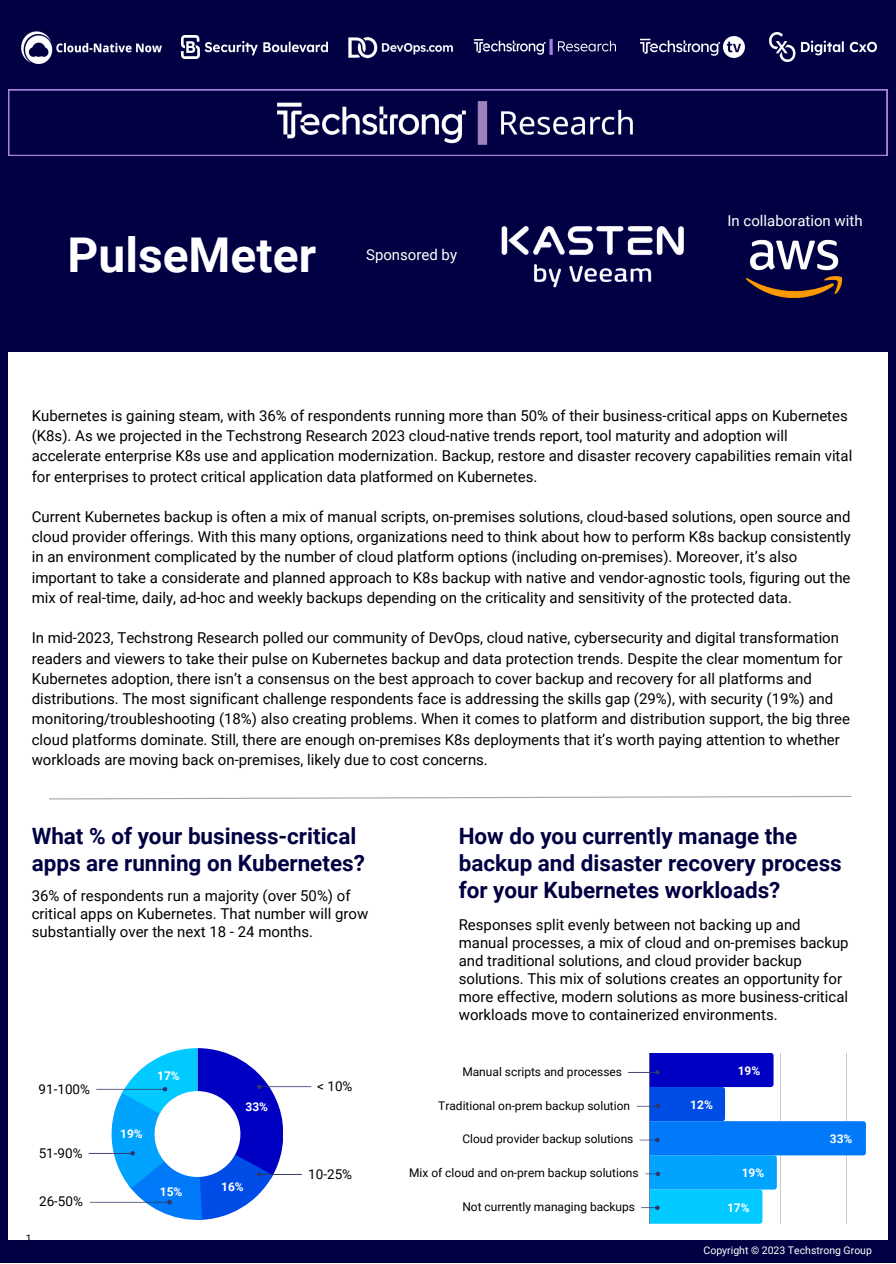
<style>
.page{position:relative;width:896px;height:1264px;background:#fff}
.page>*{position:absolute;margin:0;border:0;box-sizing:border-box;transform-origin:0 0}
.t1{font:700 48px "Roboto";color:#fff}
.t2{font:700 22.5px/27px "Roboto";color:#000042}
.t3{font:15px/20.2px "Roboto";color:#000}
.t4{font:15px "Roboto";color:#fff}
.t5{font:13.5px "Roboto";color:#000}
.t6{font:12px "Roboto";color:#000}
.t7{font:700 12px "Roboto";color:#fff}
.t8{font:10.5px "Roboto";color:#fff}
.t9{font:10.5px "Roboto";color:#000}
</style>
<div class="page">
<div style="left:0;top:0;width:895px;height:1262px;background:#000042"></div>
<div style="left:8px;top:352px;width:879px;height:887px;background:#fff"></div>
<img style="left:474px;top:39px;width:141px;height:16px">
<img style="left:348px;top:37px;width:106px;height:22px">
<img style="left:769px;top:32px;width:107px;height:29px">
<img style="left:641px;top:36px;width:104px;height:22px">
<img style="left:182px;top:36px;width:145px;height:23px">
<img style="left:21px;top:32px;width:141px;height:31px">
<svg style="left:8px;top:90px;width:879px;height:66px"></svg>
<img style="left:277px;top:101px;width:355px;height:43px">
<svg style="left:49px;top:796px;width:803px;height:4px"></svg>
<hr style="left:90px;top:1201px;width:77px;height:1px;background:#31356d">
<hr style="left:96px;top:1088px;width:67px;height:1px;background:#31356d">
<hr style="left:89px;top:1152px;width:41px;height:1px;background:#31356d">
<hr style="left:261px;top:1086px;width:50px;height:1px;background:#31356d">
<hr style="left:261px;top:1173px;width:41px;height:1px;background:#31356d">
<svg style="left:112px;top:1048px;width:171px;height:171px"></svg>
<img style="left:501px;top:226px;width:183px;height:62px">
<img style="left:746px;top:239px;width:97px;height:59px">
<svg style="left:628px;top:1053px;width:238px;height:170px"></svg>
<p class="t1" style="left:68px;top:227px;width:250px">PulseMeter</p>
<p class="t4" style="left:366px;top:246px;width:92px">Sponsored by</p>
<p class="t4" style="left:727px;top:212px;width:137px">In collaboration with</p>
<p class="t3" style="left:32px;top:405px;width:822px">Kubernetes is gaining steam, with 36% of respondents running more than 50% of their business-critical apps on Kubernetes (K8s). As we projected in the Techstrong Research 2023 cloud-native trends report, tool maturity and adoption will accelerate enterprise K8s use and application modernization. Backup, restore and disaster recovery capabilities remain vital for enterprises to protect critical application data platformed on Kubernetes.</p>
<p class="t3" style="left:32px;top:506px;width:821px">Current Kubernetes backup is often a mix of manual scripts, on-premises solutions, cloud-based solutions, open source and cloud provider offerings. With this many options, organizations need to think about how to perform K8s backup consistently in an environment complicated by the number of cloud platform options (including on-premises). Moreover, it’s also important to take a considerate and planned approach to K8s backup with native and vendor-agnostic tools, figuring out the mix of real-time, daily, ad-hoc and weekly backups depending on the criticality and sensitivity of the protected data.</p>
<p class="t3" style="left:32px;top:628px;width:820px">In mid-2023, Techstrong Research polled our community of DevOps, cloud native, cybersecurity and digital transformation readers and viewers to take their pulse on Kubernetes backup and data protection trends. Despite the clear momentum for Kubernetes adoption, there isn’t a consensus on the best approach to cover backup and recovery for all platforms and distributions. The most significant challenge respondents face is addressing the skills gap (29%), with security (19%) and monitoring/troubleshooting (18%) also creating problems. When it comes to platform and distribution support, the big three cloud platforms dominate. Still, there are enough on-premises K8s deployments that it’s worth paying attention to whether workloads are moving back on-premises, likely due to cost concerns.</p>
<p class="t2" style="left:32px;top:823px;width:335px">What % of your business-critical apps are running on Kubernetes?</p>
<p class="t2" style="left:459px;top:823px;width:384px">How do you currently manage the backup and disaster recovery process for your Kubernetes workloads?</p>
<p class="t3" style="left:32px;top:886px;width:338px;line-height:18px">36% of respondents run a majority (over 50%) of critical apps on Kubernetes. That number will grow substantially over the next 18 - 24 months.</p>
<p class="t3" style="left:459px;top:916px;width:391px;line-height:18px">Responses split evenly between not backing up and manual processes, a mix of cloud and on-premises backup and traditional solutions, and cloud provider backup solutions. This mix of solutions creates an opportunity for more effective, modern solutions as more business-critical workloads move to containerized environments.</p>
<p class="t5" style="left:39px;top:1080px;width:53px">91-100%</p>
<p class="t5" style="left:39px;top:1145px;width:45px">51-90%</p>
<p class="t5" style="left:39px;top:1193px;width:45px">26-50%</p>
<p class="t9" style="left:26px;top:1232px;width:7px">1</p>
<p class="t7" style="left:157px;top:1068px;width:24px">17%</p>
<p class="t7" style="left:120px;top:1126px;width:24px">19%</p>
<p class="t7" style="left:160px;top:1184px;width:24px">15%</p>
<p class="t7" style="left:245px;top:1099px;width:24px">33%</p>
<p class="t7" style="left:221px;top:1180px;width:24px">16%</p>
<p class="t5" style="left:317px;top:1078px;width:37px">&lt; 10%</p>
<p class="t5" style="left:308px;top:1166px;width:45px">10-25%</p>
<p class="t6" style="left:462px;top:1064px;width:161px">Manual scripts and processes</p>
<p class="t7" style="left:737px;top:1063px;width:24px">19%</p>
<p class="t6" style="left:438px;top:1098px;width:193px">Traditional on-prem backup solution</p>
<p class="t7" style="left:690px;top:1097px;width:24px">12%</p>
<p class="t6" style="left:462px;top:1132px;width:173px">Cloud provider backup solutions</p>
<p class="t7" style="left:830px;top:1132px;width:24px">33%</p>
<p class="t6" style="left:409px;top:1165px;width:231px">Mix of cloud and on-prem backup solutions</p>
<p class="t6" style="left:462px;top:1199px;width:174px">Not currently managing backups</p>
<p class="t7" style="left:742px;top:1166px;width:24px">19%</p>
<p class="t7" style="left:727px;top:1200px;width:24px">17%</p>
<p class="t8" style="left:703px;top:1244px;width:170px">Copyright © 2023 Techstrong Group</p>
</div>
